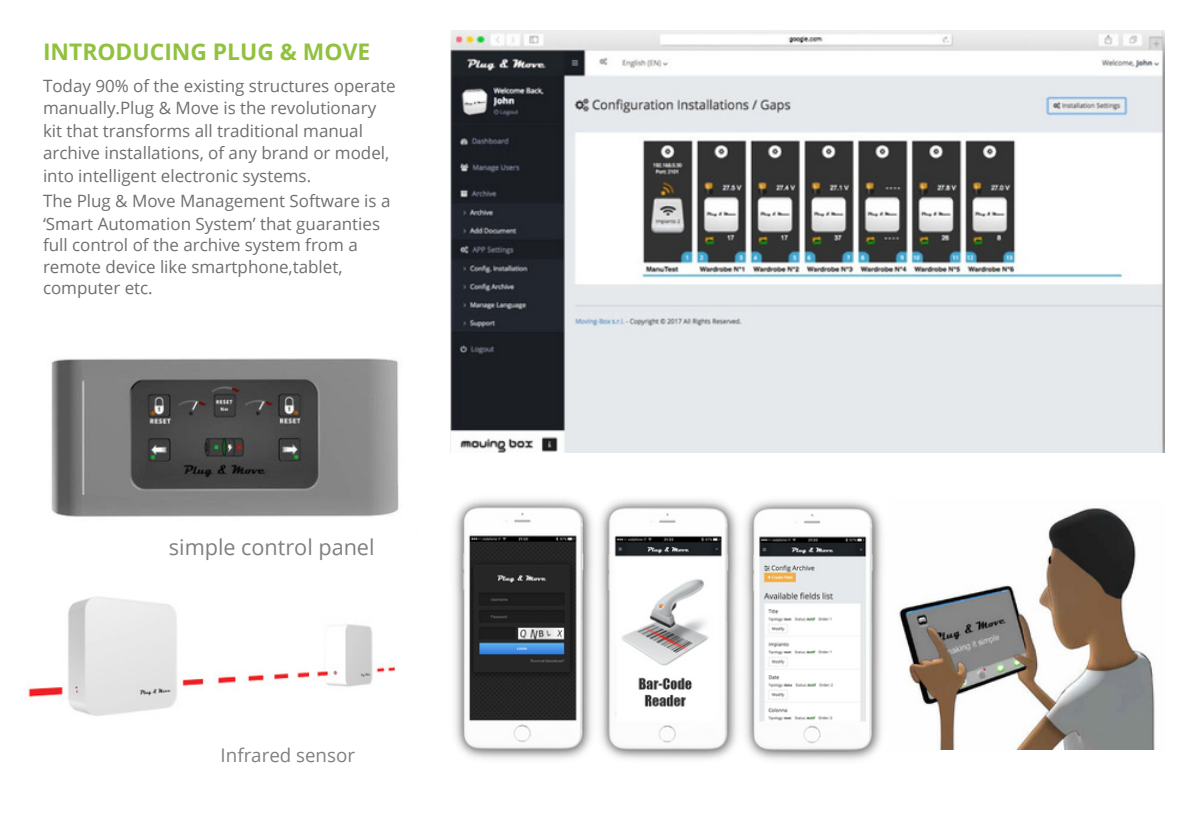
<style>
.page{position:relative;width:1191px;height:839px;background:#fff}
.page>*{position:absolute;margin:0;border:0;box-sizing:border-box;transform-origin:0 0}
.t1{font:700 22.8px "Open Sans";color:#91c23e}
.t2{font:21.6px "Open Sans";color:#808083}
.t3{font:18.8px "Open Sans";color:#808083}
.t4{font:17px/22.4px "Open Sans";color:#706f6e}
</style>
<div class="page">
<img style="left:454px;top:499px;width:428px;height:261px">
<img style="left:899px;top:508px;width:256px;height:241px">
<img style="left:28px;top:597px;width:367px;height:119px">
<img style="left:51px;top:358px;width:348px;height:159px">
<img style="left:450px;top:30px;width:714px;height:422px">
<p class="t1" style="left:43px;top:36px;width:329px">INTRODUCING PLUG &amp; MOVE</p>
<p class="t4" style="left:43px;top:74px;width:354px">Today 90% of the existing structures operate manually.Plug &amp; Move is the revolutionary kit that transforms all traditional manual archive installations, of any brand or model, into intelligent electronic systems.</p>
<p class="t4" style="left:43px;top:190px;width:349px">The Plug &amp; Move Management Software is a</p>
<p class="t4" style="left:43px;top:212px;width:339px">‘Smart Automation System’ that guaranties</p>
<h2 class="t4" style="left:43px;top:233px;width:316px">full control of the archive system from a</h2>
<p class="t4" style="left:43px;top:256px;width:301px">remote device like smartphone,tablet,</p>
<p class="t4" style="left:43px;top:277px;width:111px">computer etc.</p>
<p class="t2" style="left:169px;top:532px;width:207px">simple control panel</p>
<p class="t3" style="left:221px;top:742px;width:136px">Infrared sensor</p>
</div>
